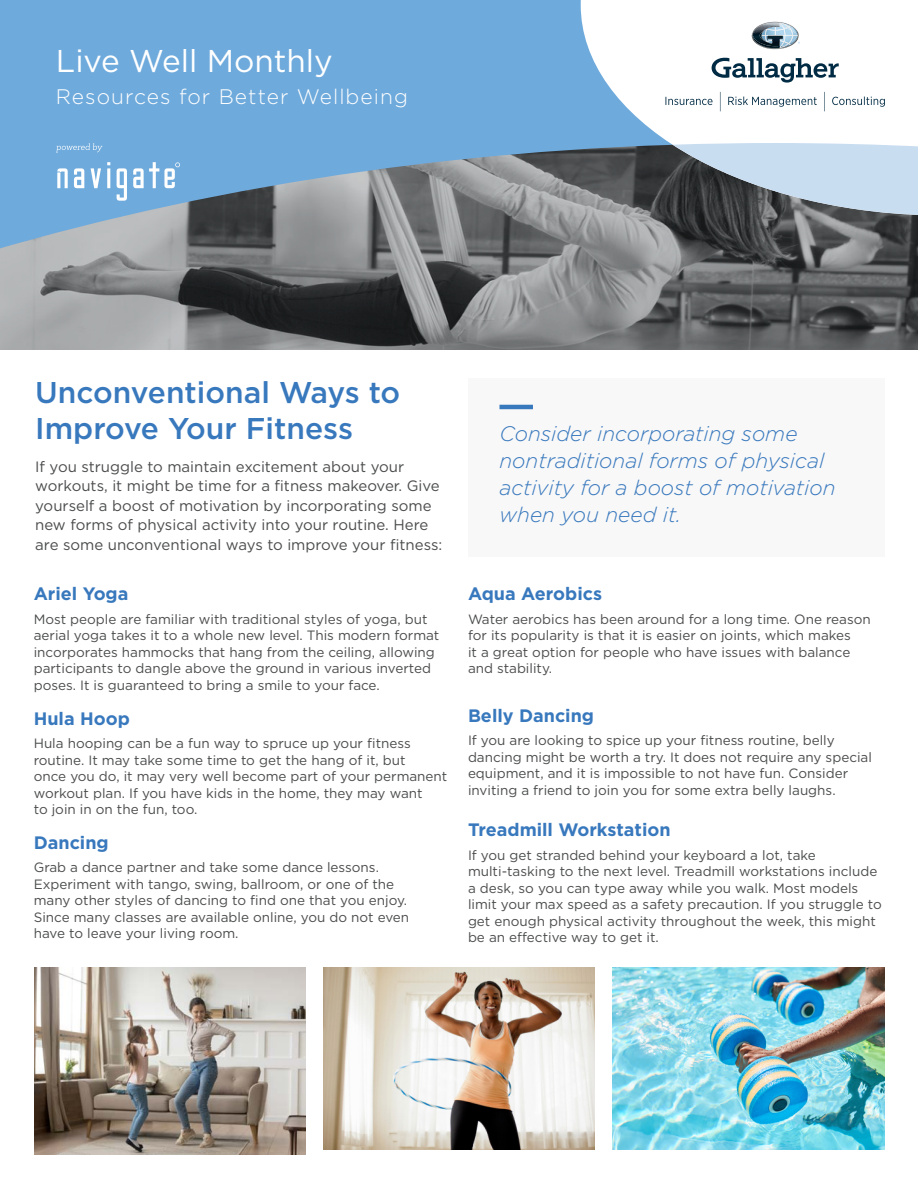
<style>
.page{position:relative;width:918px;height:1188px;background:#fff}
.page>*{position:absolute;margin:0;border:0;box-sizing:border-box;transform-origin:0 0}
.t1{font:31.5px "Gotham";color:#fff}
.Sub-Headers{font:500 30px/36px "Gotham";color:#3878bd}
.Call_Out_test{font:italic 300 21px/27px "Gotham";color:#3878bd}
.t2{font:300 21px "Gotham";letter-spacing:.05em;color:#fff}
.Blue_Small_Header{font:700 18px "Gotham";color:#3878bd}
.Intro_paragraph_body{font:15px/19.5px "Gotham";color:#4b4c4d}
.body_copy{font:13.5px/16.5px "Gotham";color:#4b4c4d}
</style>
<div class="page">
<svg style="left:0;top:252px;width:918px;height:98px;background:#707274"></svg>
<svg style="left:0;top:0;width:918px;height:252px;background:#739cbf"></svg>
<svg style="left:581px;top:0;width:337px;height:215px"></svg>
<svg style="left:673px;top:143px;width:245px;height:72px;background:#9dabb9"></svg>
<svg style="left:74px;top:168px;width:10px;height:20px"></svg>
<svg style="left:117px;top:168px;width:10px;height:33px"></svg>
<svg style="left:91px;top:168px;width:10px;height:20px"></svg>
<hr style="left:107px;top:168px;width:3px;height:20px;background:#fff">
<svg style="left:57px;top:168px;width:11px;height:20px"></svg>
<svg style="left:133px;top:162px;width:47px;height:26px"></svg>
<svg style="left:56px;top:143px;width:46px;height:9px"></svg>
<svg style="left:712px;top:58px;width:127px;height:25px"></svg>
<svg style="left:665px;top:97px;width:48px;height:8px"></svg>
<svg style="left:728px;top:97px;width:89px;height:10px"></svg>
<svg style="left:832px;top:97px;width:53px;height:10px"></svg>
<svg style="left:824px;top:92px;width:1px;height:19px"></svg>
<svg style="left:720px;top:92px;width:1px;height:19px"></svg>
<img style="left:752px;top:21px;width:23px;height:1px">
<svg style="left:752px;top:22px;width:48px;height:27px"></svg>
<img style="left:35px;top:967px;width:270px;height:187px">
<img style="left:323px;top:967px;width:272px;height:182px">
<img style="left:613px;top:967px;width:271px;height:182px">
<div style="left:468px;top:379px;width:416px;height:178px;background:#f8f8f8"></div>
<hr style="left:500px;top:405px;width:33px;height:4px;background:#3878bd">
<p class="t1" style="left:56px;top:40px;width:278px">Live Well Monthly</p>
<p class="t2" style="left:56px;top:83px;width:353px">Resources for Better Wellbeing</p>
<p class="Sub-Headers" style="left:35px;top:374px;width:367px">Unconventional Ways to<br>Improve Your Fitness</p>
<p class="Intro_paragraph_body" style="left:35px;top:456px;width:409px">If you struggle to maintain excitement about your workouts, it might be time for a fitness makeover. Give yourself a boost of motivation by incorporating some new forms of physical activity into your routine. Here are some unconventional ways to improve your fitness:</p>
<p class="Blue_Small_Header" style="left:34px;top:582px;width:96px">Ariel Yoga</p>
<p class="body_copy" style="left:34px;top:610px;width:407px">Most people are familiar with traditional styles of yoga, but aerial yoga takes it to a whole new level. This modern format incorporates hammocks that hang from the ceiling, allowing participants to dangle above the ground in various inverted poses. It is guaranteed to bring a smile to your face.</p>
<p class="Blue_Small_Header" style="left:34px;top:706px;width:98px">Hula Hoop</p>
<p class="body_copy" style="left:34px;top:735px;width:415px">Hula hooping can be a fun way to spruce up your fitness routine. It may take some time to get the hang of it, but<br>once you do, it may very well become part of your permanent workout plan. If you have kids in the home, they may want<br>to join in on the fun, too.</p>
<p class="Blue_Small_Header" style="left:34px;top:831px;width:77px">Dancing</p>
<p class="body_copy" style="left:34px;top:859px;width:377px">Grab a dance partner and take some dance lessons.<br>Experiment with tango, swing, ballroom, or one of the many other styles of dancing to find one that you enjoy.<br>Since many classes are available online, you do not even have to leave your living room.</p>
<p class="Call_Out_test" style="left:500px;top:419px;width:338px">Consider incorporating some nontraditional forms of physical activity for a boost of motivation when you need it.</p>
<p class="Blue_Small_Header" style="left:468px;top:582px;width:136px">Aqua Aerobics</p>
<p class="body_copy" style="left:468px;top:610px;width:404px">Water aerobics has been around for a long time. One reason for its popularity is that it is easier on joints, which makes<br>it a great option for people who have issues with balance and stability.</p>
<p class="Blue_Small_Header" style="left:468px;top:703px;width:128px">Belly Dancing</p>
<p class="body_copy" style="left:468px;top:732px;width:405px">If you are looking to spice up your fitness routine, belly dancing might be worth a try. It does not require any special equipment, and it is impossible to not have fun. Consider inviting a friend to join you for some extra belly laughs.</p>
<p class="Blue_Small_Header" style="left:468px;top:818px;width:204px">Treadmill Workstation</p>
<p class="body_copy" style="left:468px;top:846px;width:415px">If you get stranded behind your keyboard a lot, take multi-tasking to the next level. Treadmill workstations include a desk, so you can type away while you walk. Most models limit your max speed as a safety precaution. If you struggle to get enough physical activity throughout the week, this might be an effective way to get it.</p>
</div>
